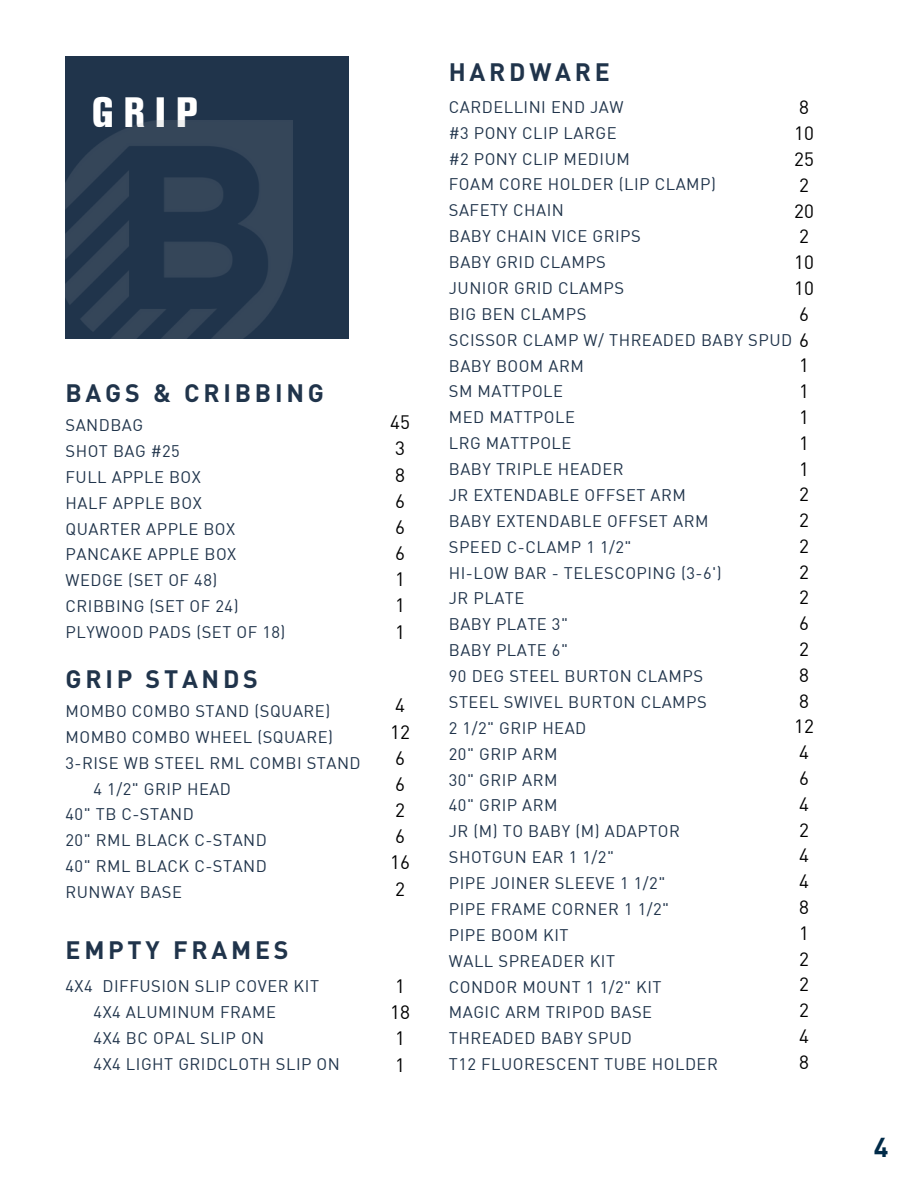
<style>
.page{position:relative;width:918px;height:1188px;background:#fff}
.page>*{position:absolute;margin:0;border:0;box-sizing:border-box;transform-origin:0 0}
.t1{font:800 condensed 42px "Akzidenz Grotesk BE";color:#fff}
.t2{font:700 27px "DIN";color:#002b49}
.t3{font:700 24.9px "DIN";letter-spacing:.15em;color:#20344b}
.t4{font:19.05px "DIN";color:#000}
.t5{font:18.9px/25.8px "DIN";color:#000}
.t6{font:16.5px "DIN";letter-spacing:.03em;color:#20344b}
</style>
<div class="page">
<div style="left:66px;top:57px;width:283px;height:282px;background:#20344b"></div>
<img style="left:66px;top:120px;width:227px;height:219px">
<p class="t1" style="left:92px;top:97px;width:107px">GRIP</p>
<p class="t3" style="left:66px;top:377px;width:260px">BAGS &amp; CRIBBING</p>
<p class="t6" style="left:66px;top:415px;width:79px">SANDBAG</p>
<p class="t6" style="left:66px;top:441px;width:116px">SHOT BAG #25</p>
<p class="t6" style="left:66px;top:467px;width:137px">FULL APPLE BOX</p>
<p class="t6" style="left:66px;top:492px;width:138px">HALF APPLE BOX</p>
<p class="t6" style="left:66px;top:518px;width:171px">QUARTER APPLE BOX</p>
<p class="t6" style="left:66px;top:544px;width:172px">PANCAKE APPLE BOX</p>
<p class="t6" style="left:66px;top:570px;width:153px">WEDGE (SET OF 48)</p>
<p class="t6" style="left:66px;top:596px;width:175px">CRIBBING (SET OF 24)</p>
<p class="t6" style="left:66px;top:622px;width:221px">PLYWOOD PADS (SET OF 18)</p>
<p class="t3" style="left:66px;top:663px;width:194px">GRIP STANDS</p>
<p class="t6" style="left:66px;top:701px;width:266px">MOMBO COMBO STAND (SQUARE)</p>
<p class="t6" style="left:66px;top:727px;width:269px">MOMBO COMBO WHEEL (SQUARE)</p>
<p class="t6" style="left:66px;top:752px;width:297px">3-RISE WB STEEL RML COMBI STAND</p>
<p class="t6" style="left:94px;top:778px;width:139px">4 1/2" GRIP HEAD</p>
<p class="t6" style="left:66px;top:804px;width:130px">40" TB C-STAND</p>
<p class="t6" style="left:66px;top:830px;width:203px">20" RML BLACK C-STAND</p>
<p class="t6" style="left:66px;top:856px;width:203px">40" RML BLACK C-STAND</p>
<p class="t6" style="left:66px;top:882px;width:118px">RUNWAY BASE</p>
<p class="t3" style="left:66px;top:934px;width:224px">EMPTY FRAMES</p>
<p class="t6" style="left:66px;top:976px;width:255px">4X4 DIFFUSION SLIP COVER KIT</p>
<p class="t6" style="left:94px;top:1002px;width:184px">4X4 ALUMINUM FRAME</p>
<p class="t6" style="left:94px;top:1027px;width:172px">4X4 BC OPAL SLIP ON</p>
<p class="t6" style="left:94px;top:1053px;width:248px">4X4 LIGHT GRIDCLOTH SLIP ON</p>
<p class="t4" style="left:390px;top:411px;width:21px">45</p>
<p class="t4" style="left:395px;top:437px;width:11px">3</p>
<p class="t4" style="left:395px;top:463px;width:11px">8</p>
<p class="t4" style="left:395px;top:489px;width:11px">6</p>
<p class="t4" style="left:395px;top:515px;width:11px">6</p>
<p class="t4" style="left:395px;top:541px;width:11px">6</p>
<p class="t4" style="left:395px;top:568px;width:11px">1</p>
<p class="t4" style="left:395px;top:594px;width:11px">1</p>
<p class="t4" style="left:395px;top:620px;width:11px">1</p>
<p class="t4" style="left:395px;top:694px;width:11px">4</p>
<p class="t4" style="left:390px;top:720px;width:21px">12</p>
<p class="t4" style="left:395px;top:746px;width:11px">6</p>
<p class="t4" style="left:395px;top:772px;width:11px">6</p>
<p class="t4" style="left:395px;top:798px;width:11px">2</p>
<p class="t4" style="left:395px;top:824px;width:11px">6</p>
<p class="t4" style="left:390px;top:851px;width:21px">16</p>
<p class="t4" style="left:395px;top:877px;width:11px">2</p>
<p class="t4" style="left:395px;top:974px;width:11px">1</p>
<p class="t4" style="left:390px;top:1001px;width:21px">18</p>
<p class="t4" style="left:395px;top:1027px;width:11px">1</p>
<p class="t4" style="left:395px;top:1053px;width:11px">1</p>
<p class="t3" style="left:449px;top:55px;width:163px">HARDWARE</p>
<p class="t5" style="left:799px;top:94px;width:11px">8</p>
<p class="t5" style="left:794px;top:120px;width:21px">10</p>
<p class="t5" style="left:794px;top:146px;width:21px">25</p>
<p class="t5" style="left:799px;top:171px;width:11px">2</p>
<p class="t5" style="left:794px;top:197px;width:21px">20<br>2</p>
<p class="t5" style="left:794px;top:249px;width:21px">10</p>
<p class="t5" style="left:794px;top:275px;width:21px">10</p>
<p class="t5" style="left:799px;top:300px;width:11px">6</p>
<p class="t5" style="left:799px;top:326px;width:11px">6</p>
<p class="t5" style="left:799px;top:352px;width:11px">1</p>
<p class="t5" style="left:799px;top:378px;width:11px">1</p>
<p class="t5" style="left:799px;top:404px;width:11px">1</p>
<p class="t5" style="left:799px;top:429px;width:11px">1</p>
<p class="t5" style="left:799px;top:455px;width:11px">1</p>
<p class="t5" style="left:799px;top:481px;width:11px">2</p>
<p class="t5" style="left:799px;top:507px;width:11px">2</p>
<p class="t5" style="left:799px;top:533px;width:11px">2</p>
<p class="t5" style="left:799px;top:558px;width:11px">2</p>
<p class="t5" style="left:799px;top:584px;width:11px">2</p>
<p class="t5" style="left:799px;top:610px;width:11px">6</p>
<p class="t5" style="left:799px;top:636px;width:11px">2</p>
<p class="t5" style="left:799px;top:662px;width:11px">8</p>
<p class="t5" style="left:799px;top:687px;width:11px">8</p>
<p class="t5" style="left:794px;top:713px;width:21px">12</p>
<p class="t5" style="left:799px;top:739px;width:11px">4</p>
<p class="t5" style="left:799px;top:765px;width:11px">6</p>
<p class="t5" style="left:799px;top:791px;width:11px">4</p>
<p class="t5" style="left:799px;top:816px;width:11px">2</p>
<p class="t5" style="left:799px;top:842px;width:11px">4</p>
<p class="t5" style="left:799px;top:868px;width:11px">4</p>
<p class="t5" style="left:799px;top:894px;width:11px">8</p>
<p class="t5" style="left:799px;top:920px;width:11px">1</p>
<p class="t5" style="left:799px;top:945px;width:11px">2</p>
<p class="t5" style="left:799px;top:971px;width:11px">2</p>
<p class="t5" style="left:799px;top:997px;width:11px">2</p>
<p class="t5" style="left:799px;top:1023px;width:11px">4</p>
<p class="t5" style="left:799px;top:1049px;width:11px">8</p>
<p class="t6" style="left:449px;top:97px;width:176px">CARDELLINI END JAW</p>
<p class="t6" style="left:449px;top:122px;width:169px">#3 PONY CLIP LARGE</p>
<p class="t6" style="left:449px;top:148px;width:183px">#2 PONY CLIP MEDIUM</p>
<p class="t6" style="left:449px;top:174px;width:269px">FOAM CORE HOLDER (LIP CLAMP)</p>
<p class="t6" style="left:449px;top:200px;width:117px">SAFETY CHAIN</p>
<p class="t6" style="left:449px;top:226px;width:193px">BABY CHAIN VICE GRIPS</p>
<p class="t6" style="left:449px;top:252px;width:159px">BABY GRID CLAMPS</p>
<p class="t6" style="left:449px;top:278px;width:177px">JUNIOR GRID CLAMPS</p>
<p class="t6" style="left:449px;top:304px;width:139px">BIG BEN CLAMPS</p>
<p class="t6" style="left:449px;top:329px;width:345px">SCISSOR CLAMP W/ THREADED BABY SPUD</p>
<p class="t6" style="left:449px;top:355px;width:136px">BABY BOOM ARM</p>
<p class="t6" style="left:449px;top:381px;width:116px">SM MATTPOLE</p>
<p class="t6" style="left:449px;top:407px;width:128px">MED MATTPOLE</p>
<p class="t6" style="left:449px;top:433px;width:124px">LRG MATTPOLE</p>
<p class="t6" style="left:449px;top:459px;width:176px">BABY TRIPLE HEADER</p>
<p class="t6" style="left:449px;top:485px;width:239px">JR EXTENDABLE OFFSET ARM</p>
<p class="t6" style="left:449px;top:511px;width:261px">BABY EXTENDABLE OFFSET ARM</p>
<p class="t6" style="left:449px;top:536px;width:184px">SPEED C-CLAMP 1 1/2"</p>
<p class="t6" style="left:449px;top:562px;width:274px">HI-LOW BAR - TELESCOPING (3-6')</p>
<p class="t6" style="left:449px;top:588px;width:77px">JR PLATE</p>
<p class="t6" style="left:449px;top:614px;width:121px">BABY PLATE 3"</p>
<p class="t6" style="left:449px;top:640px;width:121px">BABY PLATE 6"</p>
<p class="t6" style="left:449px;top:666px;width:256px">90 DEG STEEL BURTON CLAMPS</p>
<p class="t6" style="left:449px;top:692px;width:259px">STEEL SWIVEL BURTON CLAMPS</p>
<p class="t6" style="left:449px;top:718px;width:139px">2 1/2" GRIP HEAD</p>
<p class="t6" style="left:449px;top:743px;width:110px">20" GRIP ARM</p>
<p class="t6" style="left:449px;top:769px;width:110px">30" GRIP ARM</p>
<p class="t6" style="left:449px;top:795px;width:110px">40" GRIP ARM</p>
<p class="t6" style="left:449px;top:821px;width:233px">JR (M) TO BABY (M) ADAPTOR</p>
<p class="t6" style="left:449px;top:847px;width:167px">SHOTGUN EAR 1 1/2"</p>
<p class="t6" style="left:449px;top:873px;width:218px">PIPE JOINER SLEEVE 1 1/2"</p>
<p class="t6" style="left:449px;top:899px;width:222px">PIPE FRAME CORNER 1 1/2"</p>
<p class="t6" style="left:449px;top:925px;width:121px">PIPE BOOM KIT</p>
<p class="t6" style="left:449px;top:950px;width:168px">WALL SPREADER KIT</p>
<p class="t6" style="left:449px;top:976px;width:214px">CONDOR MOUNT 1 1/2" KIT</p>
<p class="t6" style="left:449px;top:1002px;width:205px">MAGIC ARM TRIPOD BASE</p>
<p class="t6" style="left:449px;top:1028px;width:185px">THREADED BABY SPUD</p>
<p class="t6" style="left:449px;top:1054px;width:270px">T12 FLUORESCENT TUBE HOLDER</p>
<p class="t2" style="left:874px;top:1129px;width:16px">4</p>
</div>
